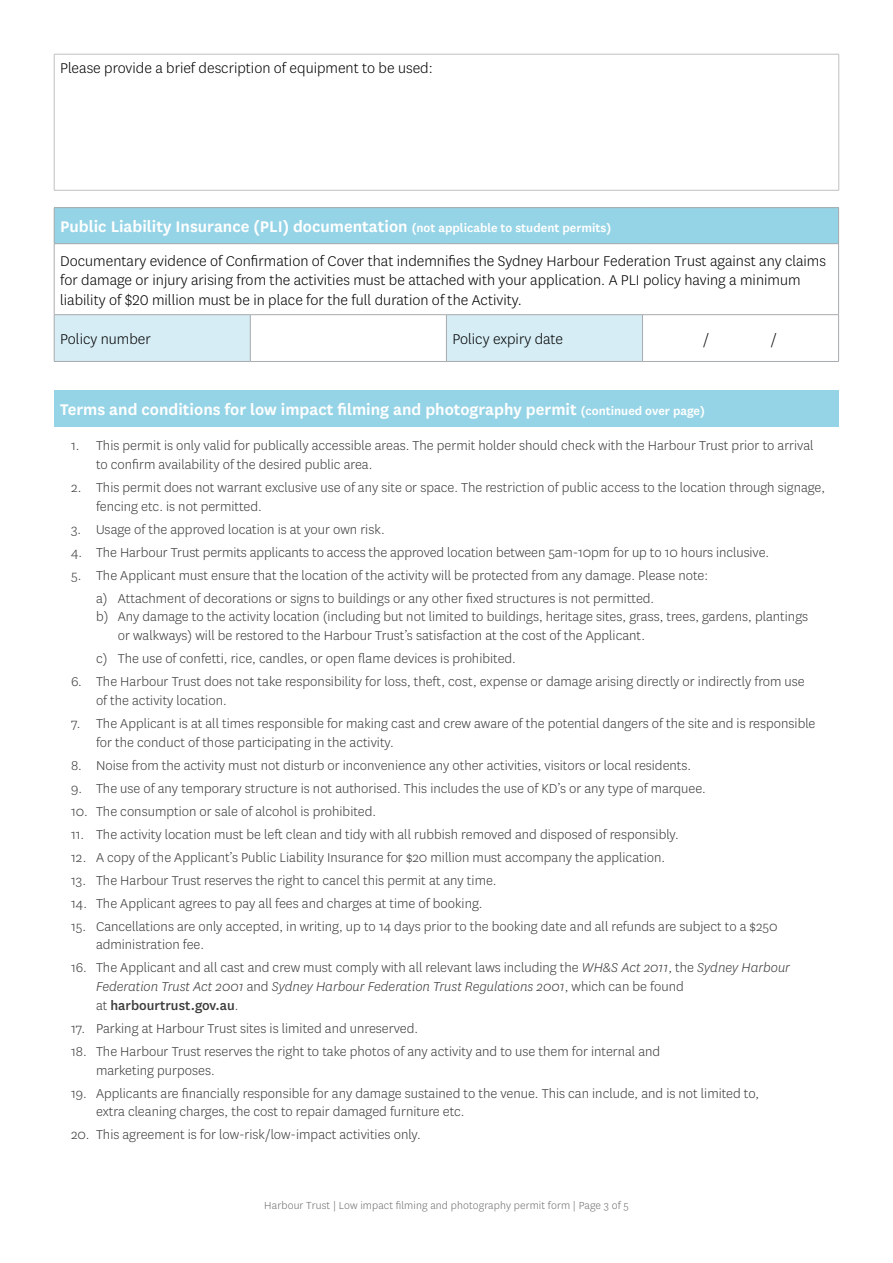
<style>
.page{position:relative;width:893px;height:1263px;background:#fff}
.page>*{position:absolute;margin:0;border:0;box-sizing:border-box;transform-origin:0 0}
.t1{font:600 18px "National";color:#fff}
.t2{font:300 16.5px/19.8px "National";color:#000}
.t3{font:300 15px/18.8px "National";color:#3c3c3b}
.t4{font:300 12px "National";letter-spacing:.01em;color:#706f6f}
.s1{font-size:13.5px}
.s2{font-style:italic}
.s3{font-weight:500}
</style>
<div class="page">
<hr style="left:54px;top:54px;width:785px;height:1px;background:#c0c1c4">
<hr style="left:54px;top:54px;width:1px;height:136px;background:#c0c1c4">
<hr style="left:838px;top:54px;width:1px;height:136px;background:#c0c1c4">
<hr style="left:54px;top:190px;width:785px;height:1px;background:#c0c1c4">
<div style="left:54px;top:208px;width:785px;height:36px;background:#95d4e6"></div>
<svg style="left:55px;top:315px;width:587px;height:46px"></svg>
<hr style="left:54px;top:207px;width:196px;height:1px;background:#a8aaad">
<hr style="left:54px;top:208px;width:1px;height:35px;background:#a8aaad">
<hr style="left:250px;top:207px;width:196px;height:1px;background:#a8aaad">
<hr style="left:446px;top:207px;width:196px;height:1px;background:#a8aaad">
<hr style="left:642px;top:207px;width:197px;height:1px;background:#a8aaad">
<hr style="left:838px;top:208px;width:1px;height:35px;background:#a8aaad">
<hr style="left:54px;top:243px;width:196px;height:1px;background:#a8aaad">
<hr style="left:54px;top:244px;width:1px;height:70px;background:#a8aaad">
<hr style="left:250px;top:243px;width:196px;height:1px;background:#a8aaad">
<hr style="left:446px;top:243px;width:196px;height:1px;background:#a8aaad">
<hr style="left:642px;top:243px;width:197px;height:1px;background:#a8aaad">
<hr style="left:838px;top:244px;width:1px;height:70px;background:#a8aaad">
<hr style="left:54px;top:314px;width:196px;height:1px;background:#a8aaad">
<hr style="left:54px;top:315px;width:1px;height:46px;background:#a8aaad">
<hr style="left:250px;top:314px;width:196px;height:1px;background:#a8aaad">
<hr style="left:250px;top:315px;width:1px;height:46px;background:#a8aaad">
<hr style="left:446px;top:314px;width:196px;height:1px;background:#a8aaad">
<hr style="left:446px;top:315px;width:1px;height:46px;background:#a8aaad">
<hr style="left:642px;top:314px;width:197px;height:1px;background:#a8aaad">
<hr style="left:642px;top:315px;width:1px;height:46px;background:#a8aaad">
<hr style="left:838px;top:315px;width:1px;height:46px;background:#a8aaad">
<hr style="left:54px;top:361px;width:196px;height:1px;background:#a8aaad">
<hr style="left:250px;top:361px;width:196px;height:1px;background:#a8aaad">
<hr style="left:446px;top:361px;width:196px;height:1px;background:#a8aaad">
<hr style="left:642px;top:361px;width:197px;height:1px;background:#a8aaad">
<div style="left:54px;top:390px;width:784px;height:36px;background:#95d4e6"></div>
<p class="t2" style="left:60px;top:57px;width:374px">Please provide a brief description of equipment to be used:</p>
<p class="t1" style="left:60px;top:214px;width:552px">Public Liability Insurance (PLI) documentation <span class="s1">(not applicable to student permits)</span></p>
<p class="t2" style="left:60px;top:250px;width:767px">Documentary evidence of Confirmation of Cover that indemnifies the Sydney Harbour Federation Trust against any claims for damage or injury arising from the activities must be attached with your application. A PLI policy having a minimum liability of $20 million must be in place for the full duration of the Activity.</p>
<p class="t2" style="left:60px;top:329px;width:92px">Policy number</p>
<p class="t2" style="left:452px;top:329px;width:112px">Policy expiry date</p>
<p class="t2" style="left:703px;top:329px;width:8px">/</p>
<p class="t2" style="left:771px;top:329px;width:8px">/</p>
<p class="t1" style="left:60px;top:397px;width:646px">Terms and conditions for low impact filming and photography permit <span class="s1">(continued over page)</span></p>
<p class="t3" style="left:96px;top:436px;width:719px;text-indent:-25px">1. This permit is only valid for publically accessible areas. The permit holder should check with the Harbour Trust prior to arrival to confirm availability of the desired public area.</p>
<p class="t3" style="left:96px;top:478px;width:731px;text-indent:-25px">2. This permit does not warrant exclusive use of any site or space. The restriction of public access to the location through signage, fencing etc. is not permitted.</p>
<p class="t3" style="left:71px;top:519px;width:315px">3. Usage of the approved location is at your own risk.</p>
<p class="t3" style="left:71px;top:542px;width:700px">4. The Harbour Trust permits applicants to access the approved location between 5am-10pm for up to 10 hours inclusive.</p>
<p class="t3" style="left:96px;top:563px;width:614px;line-height:23px;text-indent:-25px">5. The Applicant must ensure that the location of the activity will be protected from any damage. Please note: a) Attachment of decorations or signs to buildings or any other fixed structures is not permitted.</p>
<p class="t3" style="left:118px;top:607px;width:692px;text-indent:-22px">b) Any damage to the activity location (including but not limited to buildings, heritage sites, grass, trees, gardens, plantings or walkways) will be restored to the Harbour Trust’s satisfaction at the cost of the Applicant.</p>
<p class="t3" style="left:96px;top:649px;width:421px">c) The use of confetti, rice, candles, or open flame devices is prohibited.</p>
<p class="t3" style="left:96px;top:672px;width:710px;text-indent:-25px">6. The Harbour Trust does not take responsibility for loss, theft, cost, expense or damage arising directly or indirectly from use of the activity location.</p>
<p class="t3" style="left:96px;top:713px;width:721px;text-indent:-25px">7. The Applicant is at all times responsible for making cast and crew aware of the potential dangers of the site and is responsible for the conduct of those participating in the activity.</p>
<p class="t3" style="left:71px;top:755px;width:622px">8. Noise from the activity must not disturb or inconvenience any other activities, visitors or local residents.</p>
<p class="t3" style="left:71px;top:778px;width:636px">9. The use of any temporary structure is not authorised. This includes the use of KD’s or any type of marquee.</p>
<p class="t3" style="left:71px;top:801px;width:307px">10. The consumption or sale of alcohol is prohibited.</p>
<p class="t3" style="left:71px;top:824px;width:609px">11. The activity location must be left clean and tidy with all rubbish removed and disposed of responsibly.</p>
<p class="t3" style="left:71px;top:847px;width:596px">12. A copy of the Applicant’s Public Liability Insurance for $20 million must accompany the application.</p>
<p class="t3" style="left:71px;top:870px;width:427px">13. The Harbour Trust reserves the right to cancel this permit at any time.</p>
<p class="t3" style="left:71px;top:893px;width:413px">14. The Applicant agrees to pay all fees and charges at time of booking.</p>
<p class="t3" style="left:96px;top:916px;width:683px;text-indent:-25px">15. Cancellations are only accepted, in writing, up to 14 days prior to the booking date and all refunds are subject to a $250 administration fee.</p>
<p class="t3" style="left:96px;top:958px;width:695px;text-indent:-25px">16. The Applicant and all cast and crew must comply with all relevant laws including the <span class="s2">WH&amp;S Act 2011</span>, the <span class="s2">Sydney Harbour<br>Federation Trust Act 2001</span> and <span class="s2">Sydney Harbour Federation Trust Regulations 2001</span>, which can be found<br>at <span class="s3">harbourtrust.gov.au</span>.</p>
<p class="t3" style="left:71px;top:1018px;width:349px">17. Parking at Harbour Trust sites is limited and unreserved.</p>
<p class="t3" style="left:96px;top:1041px;width:566px;text-indent:-25px">18. The Harbour Trust reserves the right to take photos of any activity and to use them for internal and marketing purposes.</p>
<p class="t3" style="left:96px;top:1083px;width:665px;text-indent:-25px">19. Applicants are financially responsible for any damage sustained to the venue. This can include, and is not limited to, extra cleaning charges, the cost to repair damaged furniture etc.</p>
<p class="t3" style="left:71px;top:1125px;width:351px">20. This agreement is for low-risk/low-impact activities only.</p>
<p class="t4" style="left:264px;top:1198px;width:366px">Harbour Trust | Low impact filming and photography permit form | Page 3 of 5</p>
</div>
